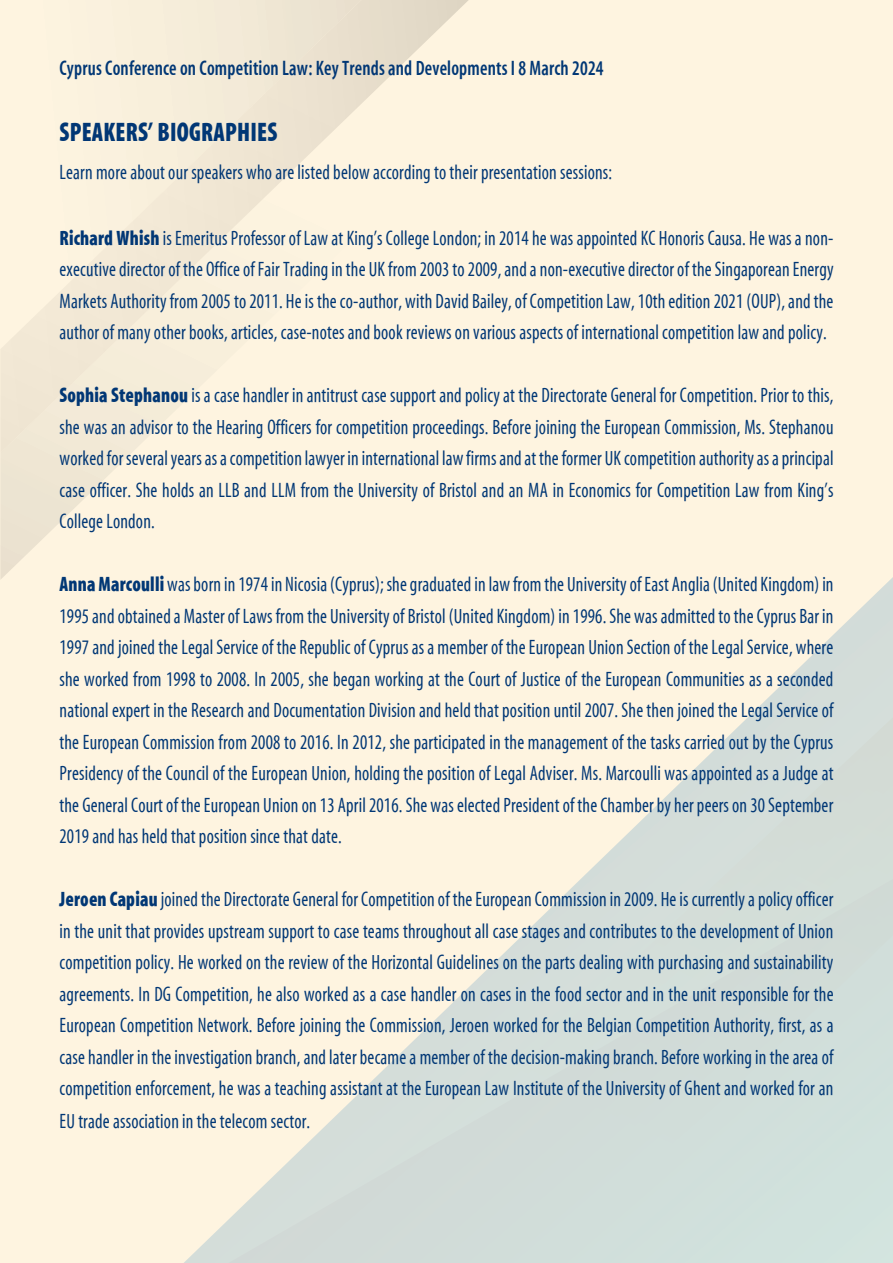
<style>
.page{position:relative;width:893px;height:1263px;background:#fef4e0}
.page>*{position:absolute;margin:0;border:0;box-sizing:border-box;transform-origin:0 0}
.t1{font:700 27px "Myriad Condensed Greek";letter-spacing:.01em;color:#013775;scale:.9 1}
.t2{font:21px/31.5px "Myriad Condensed Greek";letter-spacing:.01em;color:#013775;text-align:justify;scale:.9 1}
.t3{font:500 21px "Myriad Condensed Greek";letter-spacing:.01em;color:#013775;scale:.9 1}
.s1{font-weight:700}
</style>
<div class="page">
<svg style="left:184px;top:1201px;width:64px;height:62px"></svg>
<svg style="left:248px;top:585px;width:645px;height:678px"></svg>
<svg style="left:248px;top:585px;width:106px;height:12px"></svg>
<img style="left:423px;top:585px;width:164px;height:12px">
<img style="left:497px;top:590px;width:90px;height:7px">
<svg style="left:0;top:453px;width:131px;height:126px"></svg>
<p class="t3" style="left:60px;top:58px;width:606px">Cyprus Conference on Competition Law: Key Trends and Developments I 8 March 2024</p>
<p class="t1" style="left:60px;top:119px;width:244px">SPEAKERS’ BIOGRAPHIES</p>
<p class="t2" style="left:60px;top:157px;width:616px">Learn more about our speakers who are listed below according to their presentation sessions:</p>
<p class="t2" style="left:60px;top:223px;width:862px"><span class="s1">Richard Whish</span> is Emeritus Professor of Law at King’s College London; in 2014 he was appointed KC Honoris Causa. He was a non&shy;executive director of the Office of Fair Trading in the UK from 2003 to 2009, and a non-executive director of the Singaporean Energy Markets Authority from 2005 to 2011. He is the co-author, with David Bailey, of Competition Law, 10th edition 2021 (OUP), and the author of many other books, articles, case-notes and book reviews on various aspects of international competition law and policy.</p>
<p class="t2" style="left:60px;top:381px;width:861px"><span class="s1">Sophia Stephanou</span> is a case handler in antitrust case support and policy at the Directorate General for Competition. Prior to this, she was an advisor to the Hearing Officers for competition proceedings. Before joining the European Commission, Ms. Stephanou worked for several years as a competition lawyer in international law firms and at the former UK competition authority as a principal case officer. She holds an LLB and LLM from the University of Bristol and an MA in Economics for Competition Law from King’s College London.</p>
<p class="t2" style="left:60px;top:570px;width:862px"><span class="s1">Anna Marcoulli</span> was born in 1974 in Nicosia (Cyprus); she graduated in law from the University of East Anglia (United Kingdom) in 1995 and obtained a Master of Laws from the University of Bristol (United Kingdom) in 1996. She was admitted to the Cyprus Bar in 1997 and joined the Legal Service of the Republic of Cyprus as a member of the European Union Section of the Legal Service, where she worked from 1998 to 2008. In 2005, she began working at the Court of Justice of the European Communities as a seconded national expert in the Research and Documentation Division and held that position until 2007. She then joined the Legal Service of the European Commission from 2008 to 2016. In 2012, she participated in the management of the tasks carried out by the Cyprus Presidency of the Council of the European Union, holding the position of Legal Adviser. Ms. Marcoulli was appointed as a Judge at the General Court of the European Union on 13 April 2016. She was elected President of the Chamber by her peers on 30 September 2019 and has held that position since that date.</p>
<p class="t2" style="left:60px;top:884px;width:861px"><span class="s1">Jeroen Capiau</span> joined the Directorate General for Competition of the European Commission in 2009. He is currently a policy officer in the unit that provides upstream support to case teams throughout all case stages and contributes to the development of Union competition policy. He worked on the review of the Horizontal Guidelines on the parts dealing with purchasing and sustainability agreements. In DG Competition, he also worked as a case handler on cases in the food sector and in the unit responsible for the European Competition Network. Before joining the Commission, Jeroen worked for the Belgian Competition Authority, first, as a case handler in the investigation branch, and later became a member of the decision-making branch. Before working in the area of competition enforcement, he was a teaching assistant at the European Law Institute of the University of Ghent and worked for an EU trade association in the telecom sector.</p>
</div>
